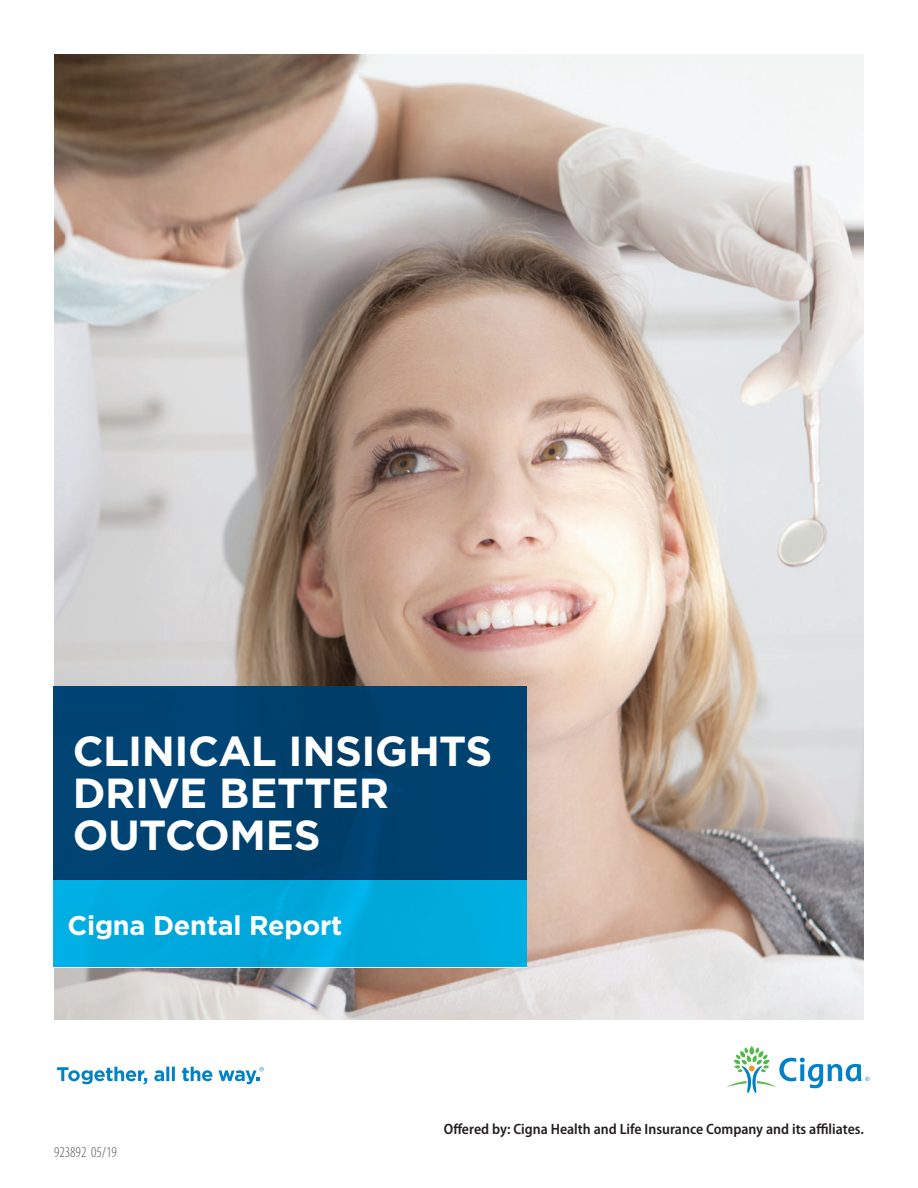
<style>
.page{position:relative;width:918px;height:1188px;background:#fff}
.page>*{position:absolute;margin:0;border:0;box-sizing:border-box;transform-origin:0 0}
.Headline_bold_40_45{font:700 42px/42px "Gotham";letter-spacing:-.01em;color:#fff}
.Subheadline_bold_14{font:700 27px "Gotham";letter-spacing:-.01em;color:#fff}
.Offered_by_legal{font:600 semi-condensed 15px "Myriad Pro";color:#231f20}
.Legal_copy_Cat{font:300 condensed 15px "Myriad Pro";color:#57585a}
</style>
<div class="page">
<img style="left:54px;top:54px;width:810px;height:966px">
<div style="left:53px;top:686px;width:473px;height:194px;background:#004270"></div>
<div style="left:53px;top:880px;width:473px;height:87px;background:#00aadc"></div>
<svg style="left:57px;top:1067px;width:90px;height:17px"></svg>
<svg style="left:154px;top:1067px;width:21px;height:14px"></svg>
<svg style="left:182px;top:1067px;width:30px;height:14px"></svg>
<svg style="left:218px;top:1067px;width:46px;height:17px"></svg>
<svg style="left:727px;top:1046px;width:142px;height:47px"></svg>
<p class="Headline_bold_40_45" style="left:73px;top:729px;width:421px">CLINICAL INSIGHTS<br>DRIVE BETTER<br>OUTCOMES</p>
<p class="Subheadline_bold_14" style="left:68px;top:910px;width:276px">Cigna Dental Report</p>
<p class="Legal_copy_Cat" style="left:54px;top:1144px;width:64px">923892 05/19</p>
<p class="Offered_by_legal" style="left:444px;top:1120px;width:422px">Offered by: Cigna Health and Life Insurance Company and its affiliates.</p>
</div>
